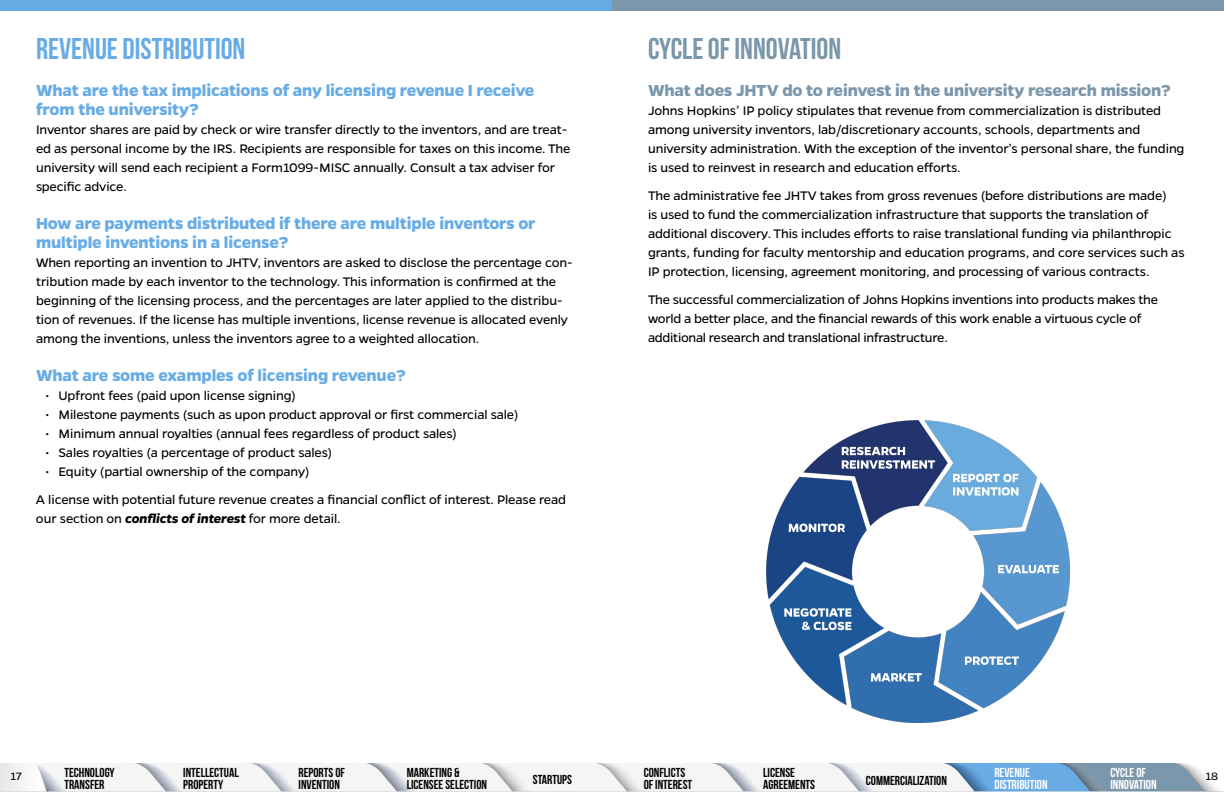
<style>
.page{position:relative;width:1224px;height:792px;background:#fff}
.page>*{position:absolute;margin:0;border:0;box-sizing:border-box;transform-origin:0 0}
.t1{font:30px "Bebas Neue";color:#68ace5}
.t2{font:30px "Bebas Neue";color:#7a97ab}
.t3{font:700 18px/19px "Gentona";letter-spacing:-.01em;color:#68ace5}
.t4{font:700 18px "Gentona";letter-spacing:-.01em;color:#7a97ab}
.t5{font:14px/19px "Gentona";letter-spacing:-.01em;color:#000}
.t6{font:13px/12px "Bebas Neue";color:#000}
.t7{font:13px/12px "Bebas Neue";color:#fff}
.t8{font:12px "Gentona";color:#000}
.s1{font-weight:700;font-style:italic}
</style>
<div class="page">
<img style="left:0;top:763px;width:1224px;height:29px">
<div style="left:0;top:0;width:612px;height:10px;background:#68ace5"></div>
<div style="left:612px;top:0;width:612px;height:10px;background:#7a97ab"></div>
<img style="left:767px;top:420px;width:302px;height:303px">
<h1 class="t1" style="left:36px;top:32px;width:211px">REVENUE DISTRIBUTION</h1>
<p class="t3" style="left:36px;top:80px;width:500px">What are the tax implications of any licensing revenue I receive from the university?</p>
<p class="t5" style="left:36px;top:120px;width:536px">Inventor shares are paid by check or wire transfer directly to the inventors, and are treat&shy;ed as personal income by the IRS. Recipients are responsible for taxes on this income. The university will send each recipient a Form1099-MISC annually. Consult a tax adviser for specific advice.</p>
<p class="t3" style="left:36px;top:213px;width:501px">How are payments distributed if there are multiple inventors or multiple inventions in a license?</p>
<p class="t5" style="left:36px;top:253px;width:538px">When reporting an invention to JHTV, inventors are asked to disclose the percentage con&shy;tribution made by each inventor to the technology. This information is confirmed at the beginning of the licensing process, and the percentages are later applied to the distribu&shy;tion of revenues. If the license has multiple inventions, license revenue is allocated evenly among the inventions, unless the inventors agree to a weighted allocation.</p>
<p class="t3" style="left:36px;top:365px;width:372px">What are some examples of licensing revenue?</p>
<p class="t5" style="left:45px;top:386px;width:252px">• Upfront fees (paid upon license signing)</p>
<p class="t5" style="left:45px;top:405px;width:475px">• Milestone payments (such as upon product approval or first commercial sale)</p>
<p class="t5" style="left:45px;top:424px;width:414px">• Minimum annual royalties (annual fees regardless of product sales)</p>
<p class="t5" style="left:45px;top:443px;width:289px">• Sales royalties (a percentage of product sales)</p>
<p class="t5" style="left:36px;top:457px;width:532px;line-height:28px;text-indent:9px">• Equity (partial ownership of the company)<br>A license with potential future revenue creates a financial conflict of interest. Please read</p>
<p class="t5" style="left:36px;top:509px;width:306px">our section on <span class="s1">conflicts of interest</span> for more detail.</p>
<h1 class="t2" style="left:648px;top:32px;width:195px">CYCLE OF INNOVATION</h1>
<p class="t4" style="left:648px;top:79px;width:524px">What does JHTV do to reinvest in the university research mission?</p>
<p class="t5" style="left:648px;top:101px;width:538px">Johns Hopkins’ IP policy stipulates that revenue from commercialization is distributed among university inventors, lab/discretionary accounts, schools, departments and university administration. With the exception of the inventor’s personal share, the funding is used to reinvest in research and education efforts.</p>
<p class="t5" style="left:648px;top:186px;width:538px">The administrative fee JHTV takes from gross revenues (before distributions are made)<br>is used to fund the commercialization infrastructure that supports the translation of additional discovery. This includes efforts to raise translational funding via philanthropic grants, funding for faculty mentorship and education programs, and core services such as IP protection, licensing, agreement monitoring, and processing of various contracts.</p>
<p class="t5" style="left:648px;top:290px;width:512px">The successful commercialization of Johns Hopkins inventions into products makes the world a better place, and the financial rewards of this work enable a virtuous cycle of additional research and translational infrastructure.</p>
<p class="t6" style="left:64px;top:766px;width:52px">TECHNOLOGY<br>TRANSFER</p>
<p class="t6" style="left:299px;top:766px;width:48px">REPORTS OF<br>INVENTION</p>
<p class="t6" style="left:407px;top:766px;width:82px">MARKETING &amp;<br>LICENSEE SELECTION</p>
<p class="t6" style="left:533px;top:773px;width:41px">STARTUPS</p>
<p class="t6" style="left:644px;top:766px;width:50px">CONFLICTS<br>OF INTEREST</p>
<p class="t6" style="left:763px;top:766px;width:54px">LICENSE<br>AGREEMENTS</p>
<p class="t7" style="left:994px;top:766px;width:55px">REVENUE<br>DISTRIBUTION</p>
<p class="t7" style="left:1110px;top:766px;width:48px">CYCLE OF<br>INNOVATION</p>
<p class="t6" style="left:183px;top:766px;width:57px">INTELLECTUAL<br>PROPERTY</p>
<p class="t6" style="left:866px;top:775px;width:83px">COMMERCIALIZATION</p>
<p class="t8" style="left:11px;top:770px;width:13px">17</p>
<p class="t8" style="left:1205px;top:770px;width:14px">18</p>
</div>
